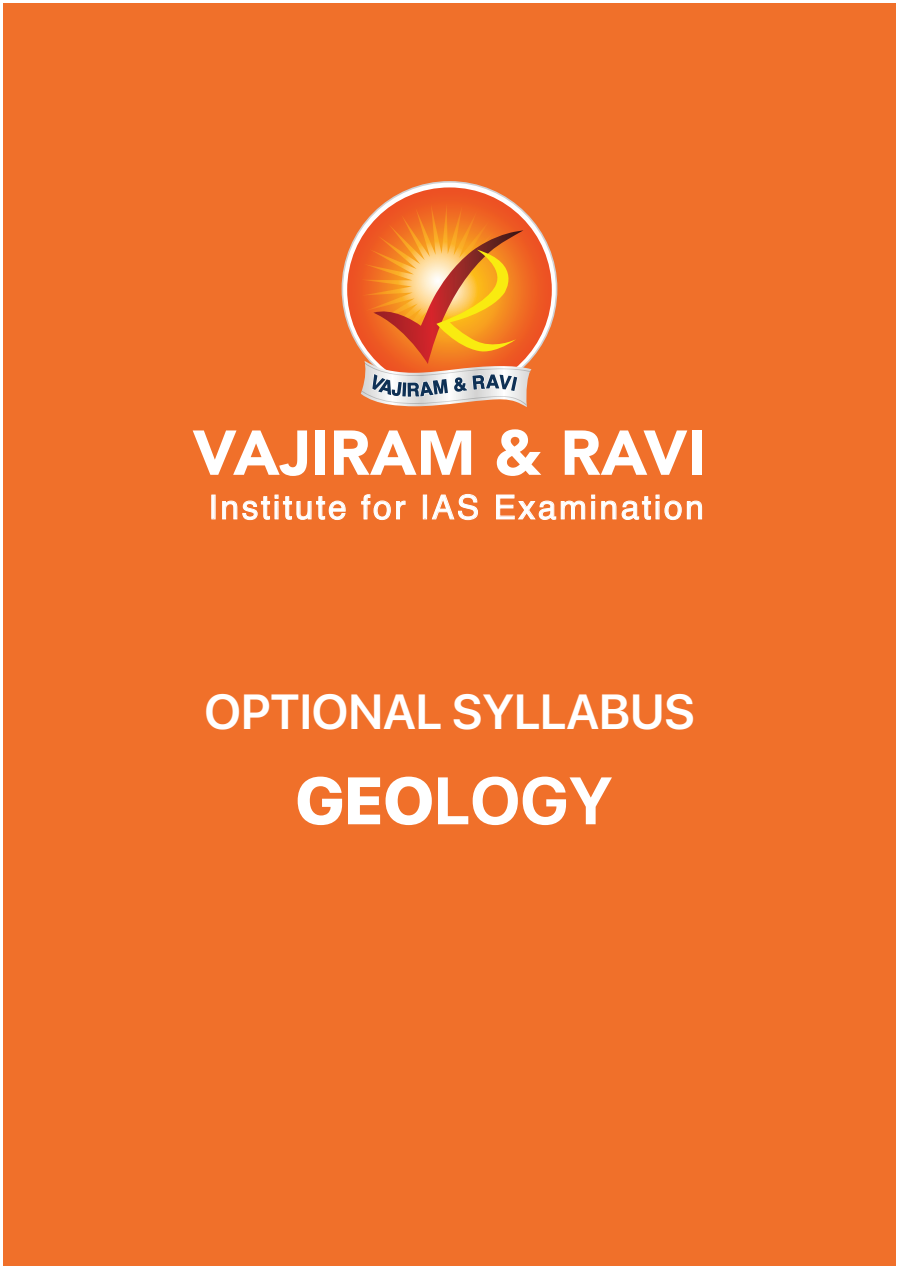
<style>
.page{position:relative;width:899px;height:1269px;background:#fff}
.page>*{position:absolute;margin:0;border:0;box-sizing:border-box;transform-origin:0 0}
.t1{font:700 66.45px "SF Pro Display";color:#fff}
.t2{font:900 62.7px "Avenir";color:#fff}
.t3{font:600 49.05px "SF Pro Display";color:#fff}
.t4{font:33.3px "Helvetica";letter-spacing:.08em;color:#fff}
.s1{font-weight:800}
</style>
<div class="page">
<div style="left:3px;top:3px;width:893px;height:1263px;background:#f0702a"></div>
<div style="left:343px;top:183px;width:213px;height:212px;background:#fff;border-radius:50%"></div>
<svg style="left:347px;top:187px;width:205px;height:205px;background:#ed592a"></svg>
<svg style="left:361px;top:203px;width:170px;height:204px;background:#e48c4a"></svg>
<svg style="left:222px;top:495px;width:124px;height:25px"></svg>
<svg style="left:361px;top:494px;width:45px;height:26px"></svg>
<div style="left:423px;top:495px;width:4px;height:24px;border:1px solid #fff"></div>
<svg style="left:432px;top:494px;width:46px;height:26px"></svg>
<svg style="left:496px;top:494px;width:89px;height:26px"></svg>
<div style="left:591px;top:501px;width:4px;height:18px;border:1px solid #fff"></div>
<svg style="left:591px;top:495px;width:4px;height:4px"></svg>
<svg style="left:601px;top:495px;width:101px;height:25px"></svg>
<h2 class="t2" style="left:193px;top:399px;width:515px">VAJIRAM &amp; RAVI</h2>
<p class="t4" style="left:209px;top:482px;width:497px">Institute for IAS Examination</p>
<h3 class="t3" style="left:205px;top:677px;width:492px">OPTIONAL SYLLABUS</h3>
<h1 class="t1" style="left:295px;top:754px;width:319px"><span class="s1">GEO</span>LOGY</h1>
</div>
